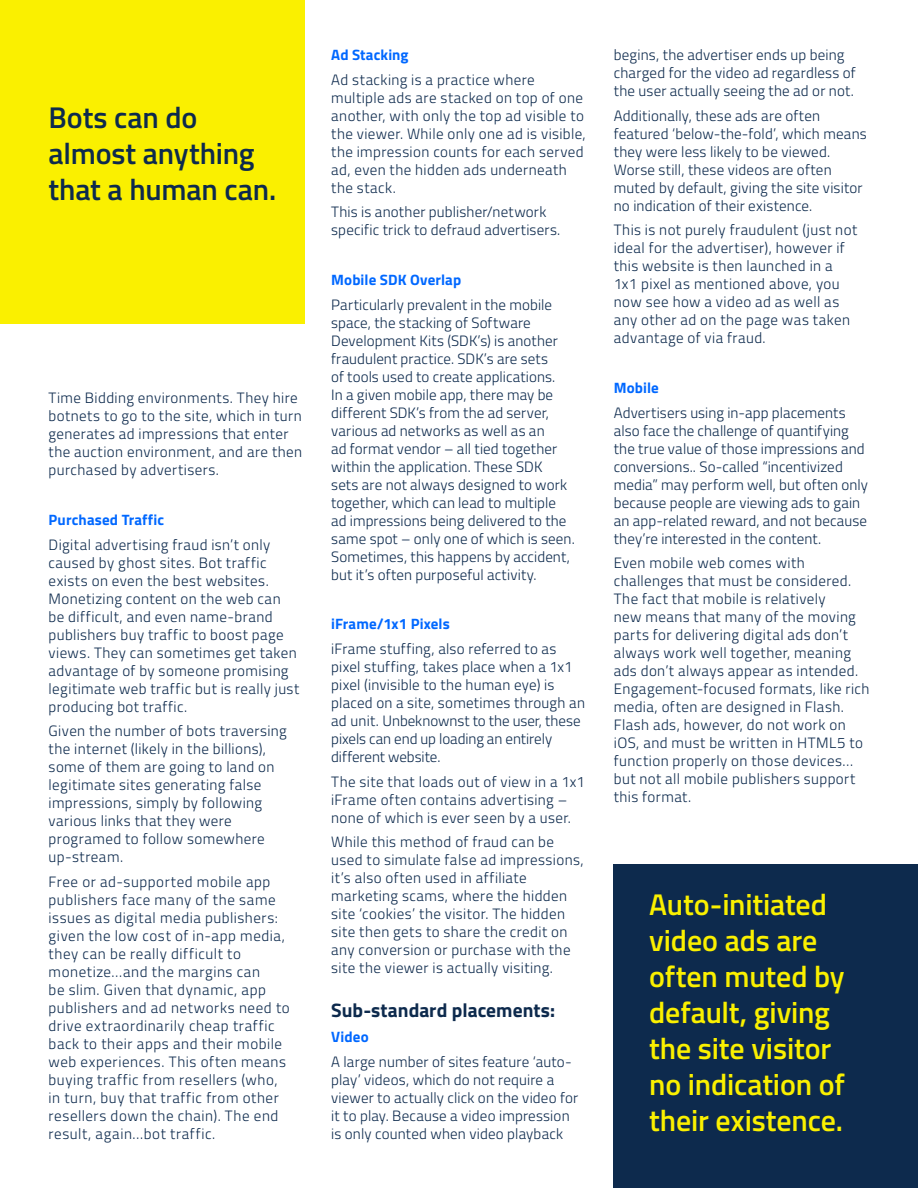
<style>
.page{position:relative;width:918px;height:1188px;background:#fff}
.page>*{position:absolute;margin:0;border:0;box-sizing:border-box;transform-origin:0 0}
.call_out_title{font:600 30px/36px "Titillium";letter-spacing:-.005em;color:#faf000}
.call_out_title-2{font:600 30px/36px "Titillium";letter-spacing:-.005em;color:#0d2a4d}
.text{font:700 19.5px "Titillium";color:#0d2a4d}
.text-2{font:300 15px/18px "Titillium";letter-spacing:.025em;color:#0d2a4d}
.text-3{font:300 15px/18px "Titillium";letter-spacing:.005em;color:#0d2a4d}
.text-4{font:700 15px "Titillium";letter-spacing:.01em;color:#0068ff}
</style>
<div class="page">
<div style="left:0;top:0;width:304px;height:324px;background:#faf000"></div>
<div style="left:614px;top:864px;width:304px;height:324px;background:#0d2a4d"></div>
<p class="call_out_title-2" style="left:49px;top:98px;width:229px">Bots can do almost anything that a human can.</p>
<p class="text-2" style="left:49px;top:388px;width:255px">Time Bidding environments. They hire botnets to go to the site, which in turn generates ad impressions that enter the auction environment, and are then purchased by advertisers.</p>
<p class="text-4" style="left:49px;top:508px;width:117px">Purchased Traffic</p>
<p class="text-2" style="left:49px;top:535px;width:252px">Digital advertising fraud isn’t only caused by ghost sites. Bot traffic exists on even the best websites.<br>Monetizing content on the web can be difficult, and even name-brand publishers buy traffic to boost page views. They can sometimes get taken advantage of by someone promising legitimate web traffic but is really just producing bot traffic.</p>
<p class="text-2" style="left:49px;top:721px;width:240px">Given the number of bots traversing the internet (likely in the billions), some of them are going to land on legitimate sites generating false impressions, simply by following various links that they were programed to follow somewhere up-stream.</p>
<p class="text-2" style="left:49px;top:872px;width:243px">Free or ad-supported mobile app publishers face many of the same issues as digital media publishers: given the low cost of in-app media, they can be really difficult to monetize…and the margins can<br>be slim. Given that dynamic, app publishers and ad networks need to drive extraordinarily cheap traffic back to their apps and their mobile web experiences. This often means buying traffic from resellers (who, in turn, buy that traffic from other resellers down the chain). The end result, again…bot traffic.</p>
<p class="text-4" style="left:331px;top:43px;width:79px">Ad Stacking</p>
<p class="text-2" style="left:331px;top:70px;width:256px">Ad stacking is a practice where multiple ads are stacked on top of one another, with only the top ad visible to the viewer. While only one ad is visible, the impression counts for each served ad, even the hidden ads underneath the stack.</p>
<p class="text-2" style="left:331px;top:202px;width:231px">This is another publisher/network specific trick to defraud advertisers.</p>
<p class="text-4" style="left:331px;top:268px;width:132px">Mobile SDK Overlap</p>
<p class="text-3" style="left:331px;top:295px;width:245px">Particularly prevalent in the mobile space, the stacking of Software Development Kits (SDK’s) is another fraudulent practice. SDK’s are sets<br>of tools used to create applications.<br>In a given mobile app, there may be different SDK’s from the ad server, various ad networks as well as an<br>ad format vendor – all tied together within the application. These SDK<br>sets are not always designed to work together, which can lead to multiple ad impressions being delivered to the same spot – only one of which is seen.<br>Sometimes, this happens by accident, but it’s often purposeful activity.</p>
<p class="text-4" style="left:331px;top:612px;width:120px">iFrame/1x1 Pixels</p>
<p class="text-2" style="left:331px;top:639px;width:255px">iFrame stuffing, also referred to as pixel stuffing, takes place when a 1x1 pixel (invisible to the human eye) is placed on a site, sometimes through an ad unit. Unbeknownst to the user, these pixels can end up loading an entirely different website.</p>
<p class="text-2" style="left:331px;top:772px;width:255px">The site that loads out of view in a 1x1 iFrame often contains advertising – none of which is ever seen by a user.</p>
<p class="text-2" style="left:331px;top:832px;width:254px">While this method of fraud can be used to simulate false ad impressions, it’s also often used in affiliate marketing scams, where the hidden site ‘cookies’ the visitor. The hidden site then gets to share the credit on any conversion or purchase with the site the viewer is actually visiting.</p>
<p class="text" style="left:331px;top:995px;width:225px">Sub-standard placements:</p>
<p class="text-4" style="left:331px;top:1025px;width:39px">Video</p>
<p class="text-2" style="left:331px;top:1052px;width:249px">A large number of sites feature ‘auto&shy;play’ videos, which do not require a viewer to actually click on the video for it to play. Because a video impression is only counted when video playback</p>
<p class="text-2" style="left:614px;top:45px;width:243px">begins, the advertiser ends up being charged for the video ad regardless of the user actually seeing the ad or not.</p>
<p class="text-2" style="left:614px;top:106px;width:254px">Additionally, these ads are often featured ‘below-the-fold’, which means they were less likely to be viewed.<br>Worse still, these videos are often muted by default, giving the site visitor no indication of their existence.</p>
<p class="text-2" style="left:614px;top:220px;width:245px">This is not purely fraudulent (just not ideal for the advertiser), however if this website is then launched in a<br>1x1 pixel as mentioned above, you now see how a video ad as well as any other ad on the page was taken advantage of via fraud.</p>
<p class="text-4" style="left:614px;top:376px;width:47px">Mobile</p>
<p class="text-3" style="left:614px;top:403px;width:256px">Advertisers using in-app placements also face the challenge of quantifying the true value of those impressions and conversions.. So-called “incentivized media” may perform well, but often only because people are viewing ads to gain an app-related reward, and not because they’re interested in the content.</p>
<p class="text-2" style="left:614px;top:553px;width:257px">Even mobile web comes with challenges that must be considered.<br>The fact that mobile is relatively<br>new means that many of the moving parts for delivering digital ads don’t always work well together, meaning ads don’t always appear as intended.<br>Engagement-focused formats, like rich media, often are designed in Flash.<br>Flash ads, however, do not work on iOS, and must be written in HTML5 to function properly on those devices… but not all mobile publishers support this format.</p>
<p class="call_out_title" style="left:649px;top:885px;width:197px">Auto-initiated video ads are often muted by default, giving the site visitor no indication of their existence.</p>
</div>
